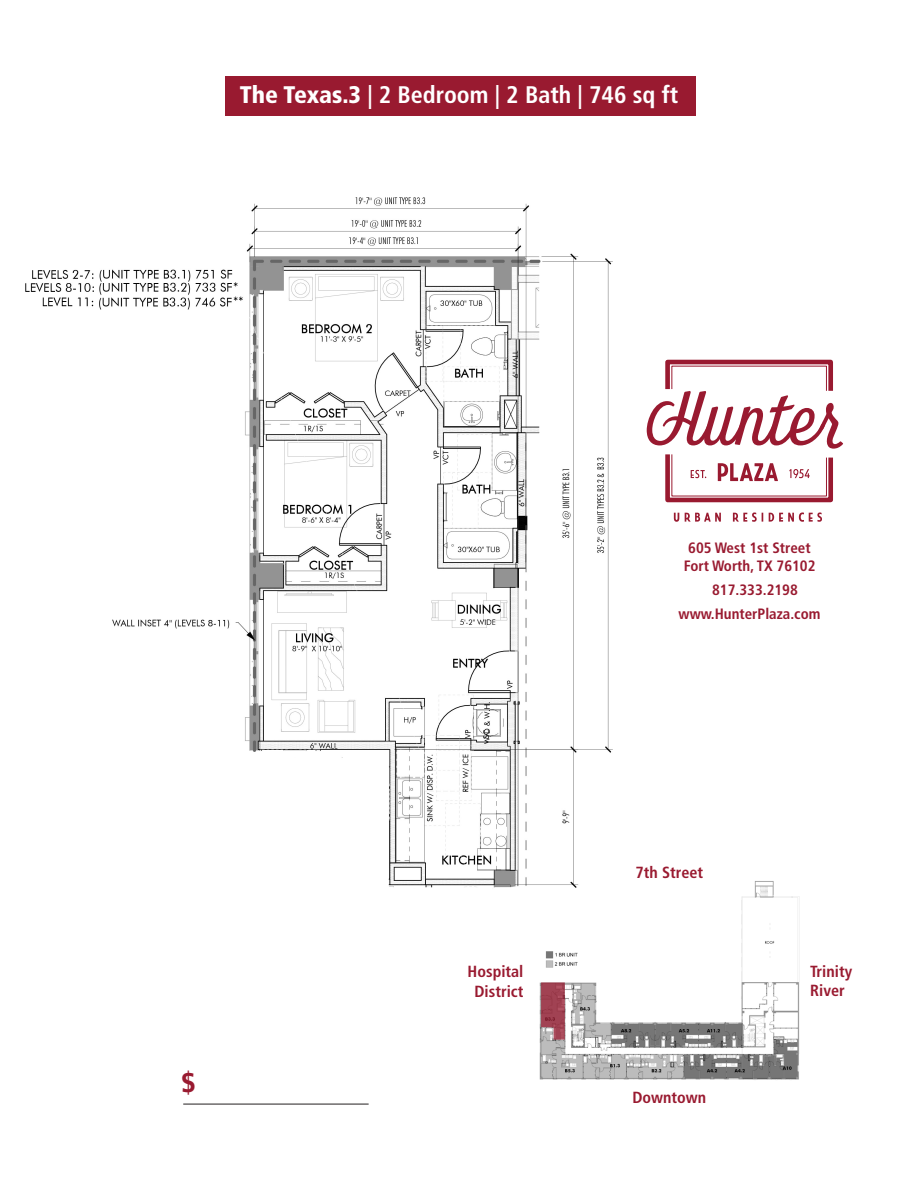
<style>
.page{position:relative;width:918px;height:1188px;background:#fff}
.page>*{position:absolute;margin:0;border:0;box-sizing:border-box;transform-origin:0 0}
.t1{font:900 condensed 27px "Frutiger";color:#991a30}
.t2{font:700 condensed 24px "Frutiger";color:#fff}
.t3{font:700 condensed 16.2px/19.4px "Frutiger";color:#991a30;text-align:center}
.t4{font:700 condensed 15px "Frutiger";color:#991a30}
.s1{font-weight:900}
</style>
<div class="page">
<img style="left:539px;top:881px;width:261px;height:199px">
<img style="left:25px;top:197px;width:623px;height:753px">
<div style="left:225px;top:76px;width:471px;height:40px;background:#991a30"></div>
<hr style="left:183px;top:1104px;width:186px;height:1px;background:#231f20">
<svg style="left:541px;top:982px;width:24px;height:58px"></svg>
<svg style="left:647px;top:359px;width:196px;height:146px"></svg>
<svg style="left:674px;top:513px;width:5px;height:9px"></svg>
<svg style="left:685px;top:513px;width:36px;height:9px"></svg>
<svg style="left:733px;top:512px;width:30px;height:10px"></svg>
<svg style="left:769px;top:512px;width:53px;height:10px"></svg>
<p class="t2" style="left:240px;top:80px;width:440px"><span class="s1">The Texas.3</span> | 2 Bedroom | 2 Bath | 746 sq ft</p>
<p class="t1" style="left:182px;top:1066px;width:16px">$</p>
<p class="t4" style="left:688px;top:539px;width:124px">605 West 1st Street</p>
<p class="t4" style="left:684px;top:557px;width:133px">Fort Worth, TX 76102</p>
<p class="t4" style="left:712px;top:581px;width:87px">817.333.2198</p>
<p class="t4" style="left:679px;top:605px;width:143px">www.HunterPlaza.com</p>
<p class="t3" style="left:636px;top:863px;width:69px">7th Street</p>
<p class="t3" style="left:468px;top:962px;width:57px">Hospital<br>District</p>
<p class="t3" style="left:810px;top:962px;width:43px">Trinity</p>
<p class="t3" style="left:810px;top:981px;width:36px">River</p>
<p class="t3" style="left:632px;top:1088px;width:75px">Downtown</p>
</div>
